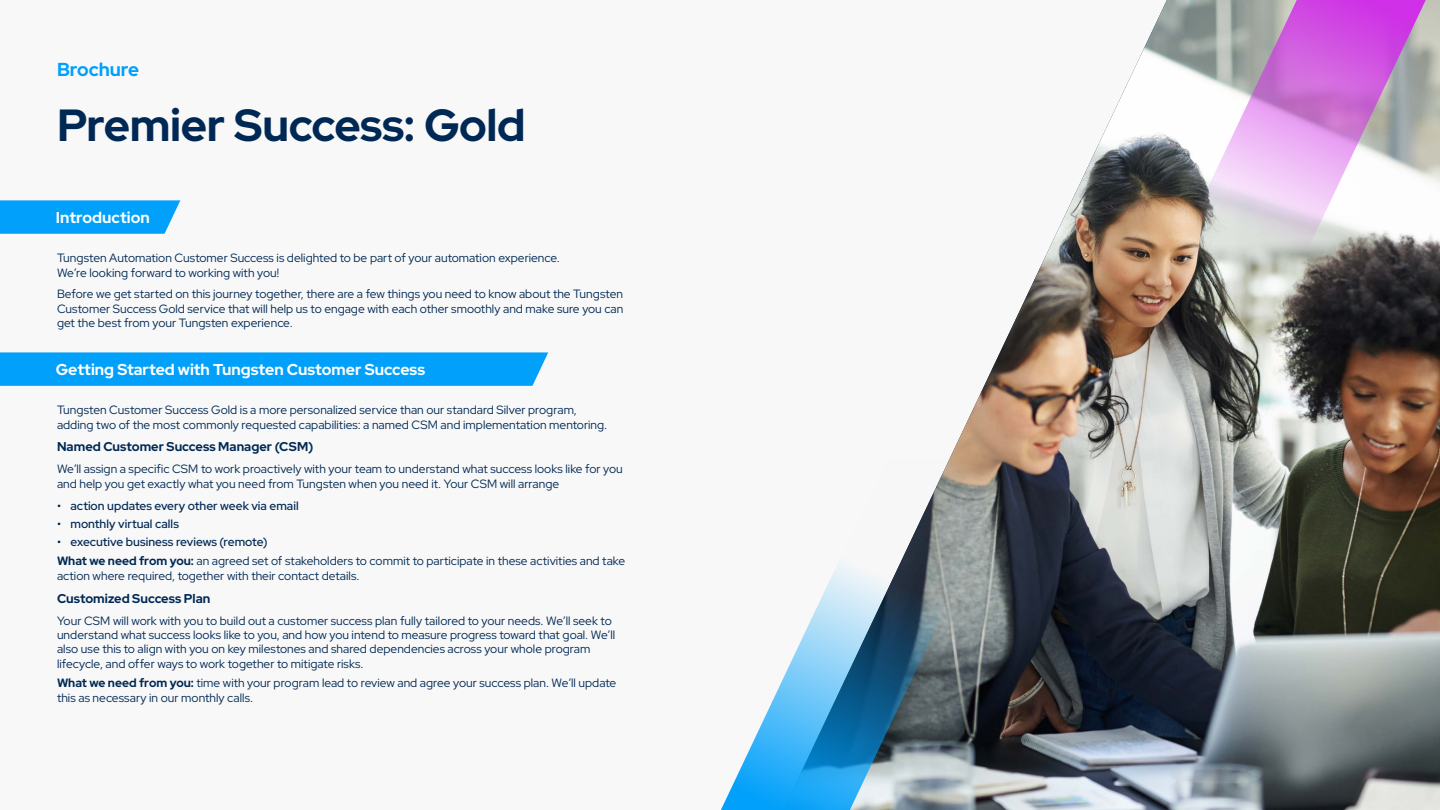
<style>
.page{position:relative;width:1440px;height:810px;background:#f8f8f8}
.page>*{position:absolute;margin:0;border:0;box-sizing:border-box;transform-origin:0 0}
.t1{font:700 45px "Red Hat Display";letter-spacing:-.01em;color:#002854}
.t2{font:700 18.75px "Red Hat Display";color:#00a0fb}
.t3{font:700 15.75px "Red Hat Display";color:#fff}
.t4{font:700 12.75px "Red Hat Display";letter-spacing:.005em;color:#002854}
.t5{font:12px/14.4px "Red Hat Display";color:#002854}
.t6{font:500 12px "Red Hat Display";color:#002854}
.s1{font-weight:500}
.s2{font-weight:700}
</style>
<div class="page">
<img style="left:949px;top:0;width:491px;height:810px">
<svg style="left:0;top:200px;width:180px;height:34px;background:#0ea5fa"></svg>
<div style="left:0;top:352px;width:548px;height:34px;background:#00a0fb"></div>
<svg style="left:721px;top:459px;width:295px;height:351px"></svg>
<img style="left:1130px;top:0;width:296px;height:351px">
<h2 class="t2" style="left:57px;top:57px;width:84px">Brochure</h2>
<h1 class="t1" style="left:57px;top:96px;width:470px">Premier Success: Gold</h1>
<h3 class="t3" style="left:56px;top:207px;width:96px">Introduction</h3>
<p class="t5" style="left:57px;top:250px;width:504px">Tungsten Automation Customer Success is delighted to be part of your automation experience.<br>We’re looking forward to working with you!</p>
<p class="t5" style="left:57px;top:287px;width:568px;text-align:justify">Before we get started on this journey together, there are a few things you need to know about the Tungsten Customer Success Gold service that will help us to engage with each other smoothly and make sure you can get the best from your Tungsten experience.</p>
<h3 class="t3" style="left:56px;top:359px;width:371px">Getting Started with Tungsten Customer Success</h3>
<p class="t5" style="left:57px;top:403px;width:552px">Tungsten Customer Success Gold is a more personalized service than our standard Silver program, adding two of the most commonly requested capabilities: a named CSM and implementation mentoring.</p>
<p class="t4" style="left:57px;top:439px;width:258px">Named Customer Success Manager (CSM)</p>
<p class="t5" style="left:57px;top:462px;width:567px">We’ll assign a specific CSM to work proactively with your team to understand what success looks like for you and help you get exactly what you need from Tungsten when you need it. Your CSM will arrange</p>
<p class="t6" style="left:57px;top:498px;width:243px">• action updates every other week via email</p>
<p class="t6" style="left:57px;top:516px;width:123px">• monthly virtual calls</p>
<p class="t5" style="left:57px;top:532px;width:570px;line-height:19.6px"><span class="s1">• executive business reviews (remote)<br></span><span class="s2">What we need from you:</span> an agreed set of stakeholders to commit to participate in these activities and take</p>
<p class="t5" style="left:57px;top:568px;width:304px">action where required, together with their contact details.</p>
<p class="t4" style="left:57px;top:590px;width:155px">Customized Success Plan</p>
<p class="t5" style="left:57px;top:613px;width:560px">Your CSM will work with you to build out a customer success plan fully tailored to your needs. We’ll seek to understand what success looks like to you, and how you intend to measure progress toward that goal. We’ll also use this to align with you on key milestones and shared dependencies across your whole program lifecycle, and offer ways to work together to mitigate risks.</p>
<p class="t5" style="left:57px;top:676px;width:561px"><span class="s2">What we need from you:</span> time with your program lead to review and agree your success plan. We’ll update this as necessary in our monthly calls.</p>
</div>
